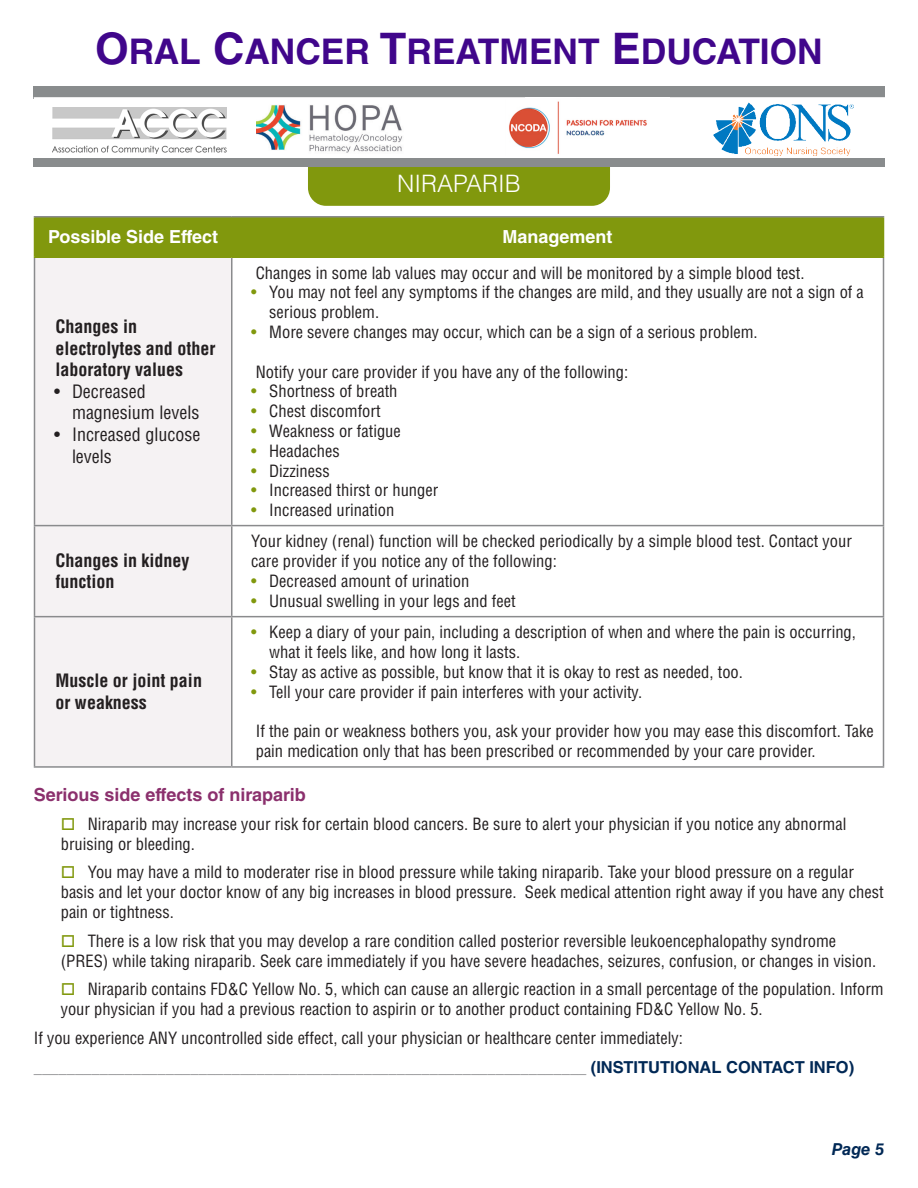
<style>
.page{position:relative;width:918px;height:1188px;background:#fff}
.page>*{position:absolute;margin:0;border:0;box-sizing:border-box;transform-origin:0 0}
.t1{font:700 35.4px "Helvetica LT Std";color:#40068b}
.t2{font:300 24px "Helvetica LT Std";color:#fff}
.table_bold_text{font:700 condensed 18px/21.6px "Helvetica LT Std";color:#231f20}
.table_bold_text-2{font:condensed 18px/21.6px "Helvetica LT Std";color:#231f20}
.subhead{font:700 18px "Helvetica LT Std";color:#8b306d}
.table_column_head{font:700 18px "Helvetica LT Std";color:#fff}
.table_bullet_point{font:condensed 16.5px/19.8px "Helvetica LT Std";color:#231f20}
.text{font:condensed 16.5px/19.8px "Helvetica LT Std";color:#231f20}
.table_Roman_text{font:condensed 16.5px/19.8px "Helvetica LT Std";color:#231f20}
.contact_info_head{font:condensed 16.5px "Helvetica LT Std";color:#8a8b8d}
.text_no_indent{font:condensed 16.5px "Helvetica LT Std";color:#231f20}
.t3{font:italic 700 16.5px "Helvetica LT Std";color:#002855}
.s1{font-size:43.5px}
.s2{color:#81980d}
.s3{font-weight:700;font-stretch:normal;color:#002855}
</style>
<div class="page">
<div style="left:308px;top:139px;width:302px;height:67px;background:#81980d;border-radius:18px"></div>
<div style="left:34px;top:87px;width:850px;height:80px;background:#898c8d"></div>
<svg style="left:34px;top:97px;width:851px;height:2px"></svg>
<div style="left:27px;top:99px;width:866px;height:59px;background:#fff"></div>
<img style="left:257px;top:104px;width:146px;height:49px">
<img style="left:713px;top:102px;width:140px;height:53px">
<img style="left:53px;top:107px;width:174px;height:46px">
<div style="left:35px;top:218px;width:848px;height:38px;background:#81980d"></div>
<div style="left:35px;top:258px;width:196px;height:508px;background:#f5f2f3"></div>
<hr style="left:34px;top:258px;width:1px;height:267px;background:#8a8b8d">
<hr style="left:34px;top:526px;width:1px;height:90px;background:#8a8b8d">
<hr style="left:34px;top:617px;width:1px;height:149px;background:#8a8b8d">
<hr style="left:231px;top:258px;width:1px;height:267px;background:#8a8b8d">
<hr style="left:883px;top:258px;width:1px;height:267px;background:#8a8b8d">
<hr style="left:231px;top:526px;width:1px;height:90px;background:#8a8b8d">
<hr style="left:883px;top:526px;width:1px;height:90px;background:#8a8b8d">
<hr style="left:231px;top:617px;width:1px;height:149px;background:#8a8b8d">
<hr style="left:883px;top:617px;width:1px;height:149px;background:#8a8b8d">
<hr style="left:34px;top:218px;width:1px;height:38px;background:#81980d">
<hr style="left:34px;top:256px;width:198px;height:2px;background:#81980d">
<hr style="left:231px;top:218px;width:1px;height:38px;background:#81980d">
<hr style="left:883px;top:218px;width:1px;height:38px;background:#81980d">
<hr style="left:232px;top:256px;width:652px;height:2px;background:#81980d">
<hr style="left:34px;top:616px;width:198px;height:1px;background:#8a8b8d">
<hr style="left:232px;top:616px;width:652px;height:1px;background:#8a8b8d">
<hr style="left:34px;top:766px;width:198px;height:2px;background:#8a8b8d">
<hr style="left:232px;top:766px;width:652px;height:2px;background:#8a8b8d">
<hr style="left:34px;top:216px;width:198px;height:2px;background:#8a8b8d">
<hr style="left:232px;top:216px;width:652px;height:2px;background:#8a8b8d">
<hr style="left:34px;top:525px;width:198px;height:1px;background:#8a8b8d">
<hr style="left:232px;top:525px;width:652px;height:1px;background:#8a8b8d">
<img style="left:509px;top:101px;width:138px;height:53px">
<h1 class="t1" style="left:95px;top:30px;width:729px"><span class="s1">O</span>RAL <span class="s1">C</span>ANCER <span class="s1">T</span>REATMENT <span class="s1">E</span>DUCATION</h1>
<h2 class="t2" style="left:397px;top:169px;width:125px">NIRAPARIB</h2>
<p class="table_column_head" style="left:48px;top:226px;width:172px">Possible Side Effect</p>
<p class="table_column_head" style="left:503px;top:226px;width:112px">Management</p>
<p class="table_bold_text" style="left:56px;top:316px;width:161px">Changes in electrolytes and other laboratory values</p>
<p class="table_bold_text-2" style="left:72px;top:380px;width:129px;text-indent:-18px">• Decreased magnesium levels</p>
<p class="table_bold_text-2" style="left:72px;top:424px;width:130px;text-indent:-18px">• Increased glucose levels</p>
<p class="table_bold_text" style="left:56px;top:549px;width:135px">Changes in kidney function</p>
<p class="table_bold_text" style="left:56px;top:670px;width:148px">Muscle or joint pain or weakness</p>
<p class="table_bullet_point" style="left:256px;top:263px;width:550px">Changes in some lab values may occur and will be monitored by a simple blood test.</p>
<p class="table_bullet_point" style="left:269px;top:282px;width:596px;text-indent:-18px"><span class="s2">•</span> You may not feel any symptoms if the changes are mild, and they usually are not a sign of a serious problem.</p>
<p class="table_bullet_point" style="left:251px;top:322px;width:508px"><span class="s2">•</span> More severe changes may occur, which can be a sign of a serious problem.</p>
<p class="table_bullet_point" style="left:256px;top:362px;width:374px">Notify your care provider if you have any of the following:</p>
<p class="table_bullet_point" style="left:251px;top:381px;width:148px"><span class="s2">•</span> Shortness of breath</p>
<p class="table_bullet_point" style="left:251px;top:401px;width:131px"><span class="s2">•</span> Chest discomfort</p>
<p class="table_bullet_point" style="left:251px;top:421px;width:151px"><span class="s2">•</span> Weakness or fatigue</p>
<p class="table_bullet_point" style="left:251px;top:441px;width:90px"><span class="s2">•</span> Headaches</p>
<p class="table_bullet_point" style="left:251px;top:461px;width:80px"><span class="s2">•</span> Dizziness</p>
<p class="table_bullet_point" style="left:251px;top:480px;width:189px"><span class="s2">•</span> Increased thirst or hunger</p>
<p class="table_bullet_point" style="left:251px;top:500px;width:145px"><span class="s2">•</span> Increased urination</p>
<p class="table_Roman_text" style="left:251px;top:531px;width:602px">Your kidney (renal) function will be checked periodically by a simple blood test. Contact your care provider if you notice any of the following:</p>
<p class="table_bullet_point" style="left:251px;top:571px;width:220px"><span class="s2">•</span> Decreased amount of urination</p>
<p class="table_bullet_point" style="left:251px;top:591px;width:266px"><span class="s2">•</span> Unusual swelling in your legs and feet</p>
<p class="table_bullet_point" style="left:269px;top:622px;width:588px;text-indent:-18px"><span class="s2">•</span> Keep a diary of your pain, including a description of when and where the pain is occurring, what it feels like, and how long it lasts.</p>
<p class="table_bullet_point" style="left:251px;top:662px;width:493px"><span class="s2">•</span> Stay as active as possible, but know that it is okay to rest as needed, too.</p>
<p class="table_bullet_point" style="left:251px;top:682px;width:392px"><span class="s2">•</span> Tell your care provider if pain interferes with your activity.</p>
<p class="table_bullet_point" style="left:256px;top:721px;width:620px">If the pain or weakness bothers you, ask your provider how you may ease this discomfort. Take pain medication only that has been prescribed or recommended by your care provider.</p>
<p class="subhead" style="left:34px;top:784px;width:274px">Serious side effects of niraparib</p>
<p class="text" style="left:61px;top:814px;width:787px"><span class="s2">□</span> Niraparib may increase your risk for certain blood cancers. Be sure to alert your physician if you notice any abnormal bruising or bleeding.</p>
<p class="text" style="left:61px;top:862px;width:824px"><span class="s2">□</span> You may have a mild to moderater rise in blood pressure while taking niraparib. Take your blood pressure on a regular basis and let your doctor know of any big increases in blood pressure. Seek medical attention right away if you have any chest pain or tightness.</p>
<p class="text" style="left:61px;top:931px;width:817px"><span class="s2">□</span> There is a low risk that you may develop a rare condition called posterior reversible leukoencephalopathy syndrome (PRES) while taking niraparib. Seek care immediately if you have severe headaches, seizures, confusion, or changes in vision.</p>
<p class="text" style="left:61px;top:979px;width:825px"><span class="s2">□</span> Niraparib contains FD&amp;C Yellow No. 5, which can cause an allergic reaction in a small percentage of the population. Inform your physician if you had a previous reaction to aspirin or to another product containing FD&amp;C Yellow No. 5.</p>
<p class="text_no_indent" style="left:34px;top:1028px;width:651px">If you experience ANY uncontrolled side effect, call your physician or healthcare center immediately:</p>
<p class="contact_info_head" style="left:34px;top:1056px;width:822px">___________________________________________________________________ <span class="s3">(INSTITUTIONAL CONTACT INFO)</span></p>
<p class="t3" style="left:832px;top:1139px;width:54px">Page 5</p>
</div>
